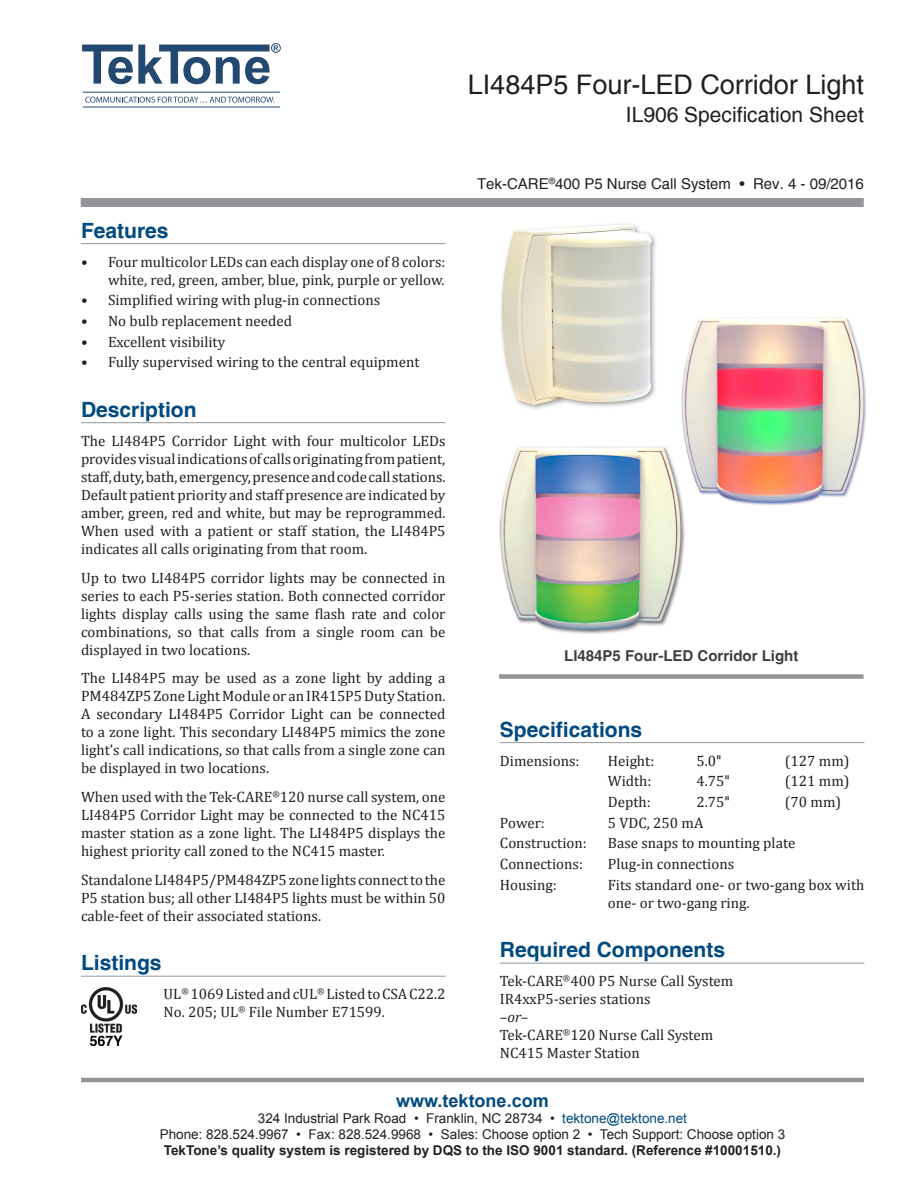
<style>
.page{position:relative;width:918px;height:1188px;background:#fff}
.page>*{position:absolute;margin:0;border:0;box-sizing:border-box;transform-origin:0 0}
.Head_Product_Name{font:27px "Helvetica";color:#231f20}
.Head1{font:700 21px "Helvetica";color:#004a7f}
.Head_IL__Spec_Sheet{font:21px "Helvetica";color:#231f20}
.t1{font:700 18px "Arial";color:#004a7f}
.Body_Text{font:15px/18px "Cambria";color:#231f20;text-align:justify}
.Specifications_tab{font:15px "Cambria";color:#231f20}
.Components{font:15px "Cambria";color:#231f20}
.Specifications_tab_l{font:15px/18px "Cambria";color:#231f20}
.Head_Sys_Type_-_Rev{font:15px "Helvetica";color:#231f20}
.Photo_Caption{font:700 15px "Helvetica";color:#3e3e3f}
.Components-2{font:italic 15px "Cambria";color:#231f20}
.t2{font:13.5px "Arial";color:#231f20}
.t3{font:700 13.5px "Arial";color:#231f20}
.s1{font-family:"Helvetica"}
.s2{color:#004a7f}
</style>
<div class="page">
<div style="left:81px;top:198px;width:783px;height:9px;background:#939598"></div>
<hr style="left:81px;top:1078px;width:783px;height:4px;background:#939598">
<hr style="left:83px;top:92px;width:197px;height:1px;background:#244970">
<hr style="left:83px;top:107px;width:197px;height:1px;background:#244970">
<svg style="left:85px;top:97px;width:189px;height:6px"></svg>
<svg style="left:82px;top:43px;width:199px;height:41px"></svg>
<hr style="left:81px;top:243px;width:365px;height:1px;background:#939598">
<hr style="left:81px;top:422px;width:365px;height:1px;background:#939598">
<hr style="left:81px;top:976px;width:365px;height:1px;background:#939598">
<img style="left:81px;top:988px;width:56px;height:58px">
<hr style="left:500px;top:742px;width:364px;height:1px;background:#939598">
<hr style="left:500px;top:963px;width:364px;height:1px;background:#939598">
<div style="left:499px;top:674px;width:365px;height:5px;background:#939598"></div>
<img style="left:501px;top:223px;width:155px;height:186px">
<img style="left:681px;top:318px;width:185px;height:187px">
<img style="left:500px;top:446px;width:185px;height:188px">
<p class="Head_Product_Name" style="left:468px;top:68px;width:398px">LI484P5 Four-LED Corridor Light</p>
<p class="Head_IL__Spec_Sheet" style="left:626px;top:102px;width:240px">IL906 Specification Sheet</p>
<p class="Head1" style="left:81px;top:218px;width:89px">Features</p>
<p class="Body_Text" style="left:81px;top:252px;width:366px;text-align:right">• Four multicolor LEDs can each display one of 8 colors: white, red, green, amber, blue, pink, purple or yellow.</p>
<p class="Body_Text" style="left:81px;top:291px;width:301px">• Simplified wiring with plug-in connections</p>
<p class="Body_Text" style="left:81px;top:312px;width:213px">• No bulb replacement needed</p>
<p class="Body_Text" style="left:81px;top:333px;width:146px">• Excellent visibility</p>
<p class="Body_Text" style="left:81px;top:353px;width:340px">• Fully supervised wiring to the central equipment</p>
<p class="Head1" style="left:81px;top:397px;width:117px">Description</p>
<p class="Body_Text" style="left:81px;top:432px;width:366px">The LI484P5 Corridor Light with four multicolor LEDs provides visual indications of calls originating from patient, staff, duty, bath, emergency, presence and code call stations.<br>Default patient priority and staff presence are indicated by amber, green, red and white, but may be reprogrammed.<br>When used with a patient or staff station, the LI484P5 indicates all calls originating from that room.</p>
<p class="Body_Text" style="left:81px;top:568px;width:366px">Up to two LI484P5 corridor lights may be connected in series to each P5-series station. Both connected corridor lights display calls using the same flash rate and color combinations, so that calls from a single room can be displayed in two locations.</p>
<p class="Body_Text" style="left:81px;top:669px;width:366px">The LI484P5 may be used as a zone light by adding a PM484ZP5 Zone Light Module or an IR415P5 Duty Station.<br>A secondary LI484P5 Corridor Light can be connected to a zone light. This secondary LI484P5 mimics the zone light’s call indications, so that calls from a single zone can be displayed in two locations.</p>
<p class="Body_Text" style="left:81px;top:788px;width:366px">When used with the Tek-CARE<sup>®</sup>120 nurse call system, one LI484P5 Corridor Light may be connected to the NC415 master station as a zone light. The LI484P5 displays the highest priority call zoned to the NC415 master.</p>
<p class="Body_Text" style="left:81px;top:871px;width:366px">Standalone LI484P5/PM484ZP5 zone lights connect to the P5 station bus; all other LI484P5 lights must be within 50 cable-feet of their associated stations.</p>
<p class="Head1" style="left:81px;top:950px;width:82px">Listings</p>
<p class="Body_Text" style="left:164px;top:985px;width:283px">UL<sup>®</sup> 1069 Listed and cUL<sup>®</sup> Listed to CSA C22.2<br>No. 205; UL<sup>®</sup> File Number E71599.</p>
<p class="Head_Sys_Type_-_Rev" style="left:477px;top:174px;width:388px">Tek-CARE<sup>®</sup>400 P5 Nurse Call System • Rev. 4 - 09/2016</p>
<p class="Photo_Caption" style="left:564px;top:646px;width:236px">LI484P5 Four-LED Corridor Light</p>
<p class="Head1" style="left:500px;top:717px;width:144px">Specifications</p>
<p class="Specifications_tab" style="left:500px;top:752px;width:81px">Dimensions:</p>
<p class="Specifications_tab" style="left:608px;top:752px;width:48px">Height:</p>
<p class="Specifications_tab" style="left:696px;top:752px;width:27px">5.0<span class="s1">"</span></p>
<p class="Specifications_tab" style="left:785px;top:752px;width:66px">(127 mm)</p>
<p class="Specifications_tab" style="left:608px;top:772px;width:45px">Width:</p>
<p class="Specifications_tab" style="left:696px;top:772px;width:35px">4.75<span class="s1">"</span></p>
<p class="Specifications_tab" style="left:785px;top:772px;width:66px">(121 mm)</p>
<p class="Specifications_tab" style="left:608px;top:793px;width:44px">Depth:</p>
<p class="Specifications_tab" style="left:696px;top:793px;width:35px">2.75<span class="s1">"</span></p>
<p class="Specifications_tab" style="left:785px;top:793px;width:58px">(70 mm)</p>
<p class="Specifications_tab" style="left:500px;top:814px;width:47px">Power:</p>
<p class="Specifications_tab" style="left:608px;top:814px;width:97px">5 VDC, 250 mA</p>
<p class="Specifications_tab" style="left:500px;top:834px;width:88px">Construction:</p>
<p class="Specifications_tab" style="left:608px;top:834px;width:189px">Base snaps to mounting plate</p>
<p class="Specifications_tab" style="left:500px;top:855px;width:85px">Connections:</p>
<p class="Specifications_tab" style="left:608px;top:855px;width:128px">Plug-in connections</p>
<p class="Specifications_tab_l" style="left:500px;top:876px;width:58px">Housing:</p>
<p class="Specifications_tab_l" style="left:608px;top:876px;width:258px">Fits standard one- or two-gang box with one- or two-gang ring.</p>
<p class="Head1" style="left:500px;top:937px;width:227px">Required Components</p>
<p class="Components" style="left:500px;top:972px;width:235px">Tek-CARE<sup>®</sup>400 P5 Nurse Call System</p>
<p class="Components" style="left:500px;top:990px;width:152px">IR4xxP5-series stations</p>
<p class="Components-2" style="left:500px;top:1006px;width:30px">–or–</p>
<p class="Components" style="left:500px;top:1026px;width:215px">Tek-CARE<sup>®</sup>120 Nurse Call System</p>
<p class="Components" style="left:500px;top:1044px;width:142px">NC415 Master Station</p>
<p class="t1" style="left:396px;top:1088px;width:154px">www.tektone.com</p>
<p class="t2" style="left:258px;top:1109px;width:431px">324 Industrial Park Road • Franklin, NC 28734 • <span class="s2">tektone@tektone.net</span></p>
<p class="t2" style="left:160px;top:1125px;width:627px">Phone: 828.524.9967 • Fax: 828.524.9968 • Sales: Choose option 2 • Tech Support: Choose option 3</p>
<p class="t3" style="left:164px;top:1142px;width:619px">TekTone’s quality system is registered by DQS to the ISO 9001 standard. (Reference #10001510.)</p>
</div>
